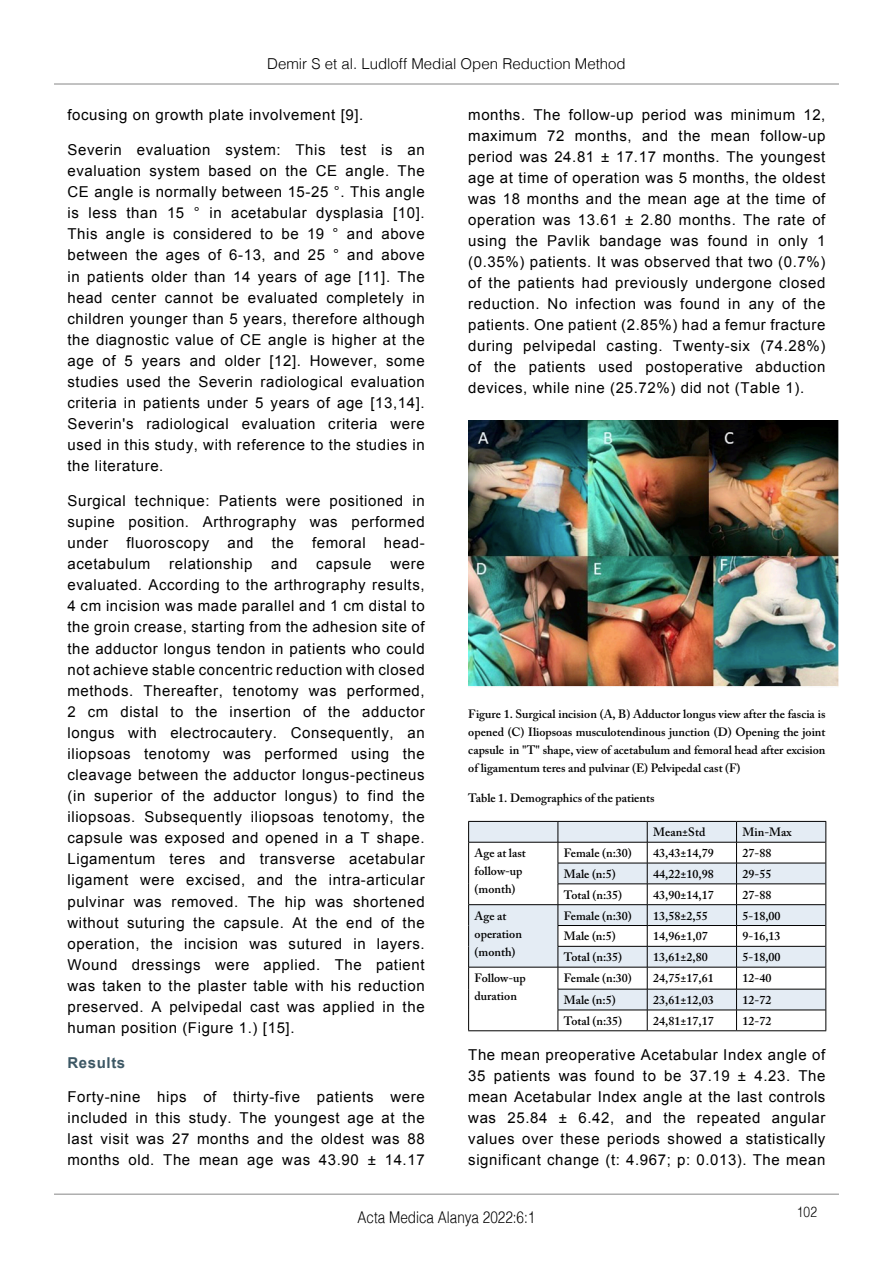
<style>
.page{position:relative;width:893px;height:1263px;background:#fff}
.page>*{position:absolute;margin:0;border:0;box-sizing:border-box;transform-origin:0 0}
.t1{font:300 16.2px "Helv";color:#000;scale:.83 1}
.Ana_Metin_Al__ActaMe{font:15px/21.1px "Arial";letter-spacing:.04em;color:#000;text-align:justify}
.t2{font:300 15px "Helvetica";color:#000}
.Ana_Metin_Al__ActaMe-2{font:700 15px "Arial";letter-spacing:.04em;color:#3c5764}
.t3{font:300 14.4px "Helv";color:#000;scale:.83 1}
.Tablo{font:600 12px/18px "Adobe Caslon Pro";color:#000}
.Ana_Metin_Al__ActaMe-3{font:600 12px "Adobe Caslon Pro";color:#000}
</style>
<div class="page">
<hr style="left:54px;top:84px;width:785px;height:1px;background:#000">
<hr style="left:54px;top:1194px;width:785px;height:1px;background:#000">
<img style="left:468px;top:420px;width:371px;height:267px">
<svg style="left:469px;top:822px;width:356px;height:188px;fill:#e4ecf4"></svg>
<hr style="left:468px;top:821px;width:90px;height:1px;background:#000">
<hr style="left:558px;top:821px;width:89px;height:1px;background:#000">
<hr style="left:647px;top:821px;width:89px;height:1px;background:#000">
<hr style="left:736px;top:821px;width:90px;height:1px;background:#000">
<svg style="left:468px;top:822px;width:1px;height:208px"></svg>
<svg style="left:825px;top:822px;width:1px;height:208px"></svg>
<hr style="left:468px;top:1030px;width:90px;height:1px;background:#000">
<hr style="left:558px;top:1030px;width:89px;height:1px;background:#000">
<hr style="left:647px;top:1030px;width:89px;height:1px;background:#000">
<hr style="left:736px;top:1030px;width:90px;height:1px;background:#000">
<hr style="left:469px;top:842px;width:89px;height:1px;background:#000">
<hr style="left:558px;top:842px;width:89px;height:1px;background:#000">
<hr style="left:647px;top:842px;width:89px;height:1px;background:#000">
<hr style="left:736px;top:842px;width:89px;height:1px;background:#000">
<hr style="left:558px;top:863px;width:89px;height:1px;background:#000">
<hr style="left:647px;top:863px;width:89px;height:1px;background:#000">
<hr style="left:736px;top:863px;width:89px;height:1px;background:#000">
<hr style="left:558px;top:884px;width:89px;height:1px;background:#000">
<hr style="left:647px;top:884px;width:89px;height:1px;background:#000">
<hr style="left:736px;top:884px;width:89px;height:1px;background:#000">
<hr style="left:469px;top:904px;width:89px;height:1px;background:#000">
<hr style="left:558px;top:904px;width:89px;height:1px;background:#000">
<hr style="left:647px;top:904px;width:89px;height:1px;background:#000">
<hr style="left:736px;top:904px;width:89px;height:1px;background:#000">
<hr style="left:558px;top:925px;width:89px;height:1px;background:#000">
<hr style="left:647px;top:925px;width:89px;height:1px;background:#000">
<hr style="left:736px;top:925px;width:89px;height:1px;background:#000">
<hr style="left:558px;top:946px;width:89px;height:1px;background:#000">
<hr style="left:647px;top:946px;width:89px;height:1px;background:#000">
<hr style="left:736px;top:946px;width:89px;height:1px;background:#000">
<hr style="left:469px;top:967px;width:89px;height:1px;background:#000">
<hr style="left:558px;top:967px;width:89px;height:1px;background:#000">
<hr style="left:647px;top:967px;width:89px;height:1px;background:#000">
<hr style="left:736px;top:967px;width:89px;height:1px;background:#000">
<hr style="left:558px;top:989px;width:89px;height:1px;background:#000">
<hr style="left:647px;top:989px;width:89px;height:1px;background:#000">
<hr style="left:736px;top:989px;width:89px;height:1px;background:#000">
<hr style="left:558px;top:1010px;width:89px;height:1px;background:#000">
<svg style="left:558px;top:822px;width:1px;height:208px"></svg>
<hr style="left:647px;top:1010px;width:89px;height:1px;background:#000">
<svg style="left:647px;top:822px;width:1px;height:208px"></svg>
<hr style="left:736px;top:1010px;width:89px;height:1px;background:#000">
<svg style="left:736px;top:822px;width:1px;height:208px"></svg>
<p class="t2" style="left:267px;top:51px;width:360px">Demir S et al. Ludloff Medial Open Reduction Method</p>
<p class="Ana_Metin_Al__ActaMe" style="left:68px;top:105px;width:297px">focusing on growth plate involvement [9].</p>
<p class="Ana_Metin_Al__ActaMe" style="left:68px;top:139px;width:359px">Severin evaluation system: This test is an evaluation system based on the CE angle. The CE angle is normally between 15-25 °. This angle is less than 15 ° in acetabular dysplasia [10].<br>This angle is considered to be 19 ° and above between the ages of 6-13, and 25 ° and above in patients older than 14 years of age [11]. The head center cannot be evaluated completely in children younger than 5 years, therefore although the diagnostic value of CE angle is higher at the age of 5 years and older [12]. However, some studies used the Severin radiological evaluation criteria in patients under 5 years of age [13,14].<br>Severin's radiological evaluation criteria were used in this study, with reference to the studies in the literature.</p>
<p class="Ana_Metin_Al__ActaMe" style="left:68px;top:490px;width:359px">Surgical technique: Patients were positioned in supine position. Arthrography was performed under fluoroscopy and the femoral head&shy;acetabulum</p>
<p class="Ana_Metin_Al__ActaMe" style="left:468px;top:105px;width:359px">months. The follow-up period was minimum 12, maximum 72 months, and the mean follow-up period was 24.81 ± 17.17 months. The youngest age at time of operation was 5 months, the oldest was 18 months and the mean age at the time of operation was 13.61 ± 2.80 months. The rate of using the Pavlik bandage was found in only 1 (0.35%) patients. It was observed that two (0.7%) of the patients had previously undergone closed reduction. No infection was found in any of the patients. One patient (2.85%) had a femur fracture during pelvipedal casting. Twenty-six (74.28%) of the patients used postoperative abduction devices, while nine (25.72%) did not (Table 1).</p>
<p class="Ana_Metin_Al__ActaMe" style="left:169px;top:553px;width:85px">relationship</p>
<p class="Ana_Metin_Al__ActaMe" style="left:271px;top:553px;width:28px">and</p>
<p class="Ana_Metin_Al__ActaMe" style="left:316px;top:553px;width:57px">capsule</p>
<p class="Ana_Metin_Al__ActaMe" style="left:68px;top:553px;width:359px;text-indent:323px">were evaluated. According to the arthrography results, 4 cm incision was made parallel and 1 cm distal to the groin crease, starting from the adhesion site of the adductor longus tendon in patients who could not achieve stable concentric reduction with closed methods. Thereafter, tenotomy was performed, 2 cm distal to the insertion of the adductor longus with electrocautery. Consequently, an iliopsoas tenotomy was performed using the cleavage between the adductor longus-pectineus (in superior of the adductor longus) to find the iliopsoas. Subsequently iliopsoas tenotomy, the capsule was exposed and opened in a T shape.<br>Ligamentum teres and transverse acetabular ligament were excised, and the intra-articular pulvinar was removed. The hip was shortened without suturing the capsule. At the end of the operation, the incision was sutured in layers.<br>Wound dressings were applied. The patient was taken to the plaster table with his reduction preserved. A pelvipedal cast was applied in the human position (Figure 1.) [15].</p>
<p class="Ana_Metin_Al__ActaMe-2" style="left:68px;top:1052px;width:59px">Results</p>
<p class="Ana_Metin_Al__ActaMe" style="left:68px;top:1086px;width:359px">Forty-nine hips of thirty-five patients were included in this study. The youngest age at the last visit was 27 months and the oldest was 88 months old. The mean age was 43.90 ± 14.17</p>
<p class="Tablo" style="left:468px;top:704px;width:359px;text-align:justify">Figure 1. Surgical incision (A, B) Adductor longus view after the fascia is opened (C) Iliopsoas musculotendinous junction (D) Opening the joint capsule in "T" shape, view of acetabulum and femoral head after excision of ligamentum teres and pulvinar (E) Pelvipedal cast (F)</p>
<p class="Ana_Metin_Al__ActaMe-3" style="left:468px;top:790px;width:188px">Table 1. Demographics of the patients</p>
<p class="Tablo" style="left:653px;top:823px;width:54px">Mean±Std</p>
<p class="Tablo" style="left:742px;top:823px;width:51px">Min-Max</p>
<p class="Tablo" style="left:475px;top:844px;width:53px">Age at last follow-up (month)</p>
<p class="Tablo" style="left:564px;top:844px;width:69px">Female (n:30)</p>
<p class="Tablo" style="left:653px;top:844px;width:62px">43,43±14,79</p>
<p class="Tablo" style="left:742px;top:844px;width:30px">27-88</p>
<p class="Tablo" style="left:564px;top:865px;width:53px">Male (n:5)</p>
<p class="Tablo" style="left:653px;top:865px;width:62px">44,22±10,98</p>
<p class="Tablo" style="left:742px;top:865px;width:30px">29-55</p>
<p class="Tablo" style="left:564px;top:885px;width:60px">Total (n:35)</p>
<p class="Tablo" style="left:653px;top:885px;width:62px">43,90±14,17</p>
<p class="Tablo" style="left:742px;top:885px;width:30px">27-88</p>
<p class="Tablo" style="left:475px;top:906px;width:49px">Age at operation (month)</p>
<p class="Tablo" style="left:564px;top:906px;width:69px">Female (n:30)</p>
<p class="Tablo" style="left:653px;top:906px;width:56px">13,58±2,55</p>
<p class="Tablo" style="left:742px;top:906px;width:40px">5-18,00</p>
<p class="Tablo" style="left:564px;top:927px;width:53px">Male (n:5)</p>
<p class="Tablo" style="left:653px;top:927px;width:56px">14,96±1,07</p>
<p class="Tablo" style="left:742px;top:927px;width:40px">9-16,13</p>
<p class="Tablo" style="left:564px;top:948px;width:60px">Total (n:35)</p>
<p class="Tablo" style="left:653px;top:948px;width:56px">13,61±2,80</p>
<p class="Tablo" style="left:742px;top:948px;width:40px">5-18,00</p>
<p class="Tablo" style="left:475px;top:969px;width:53px">Follow-up duration</p>
<p class="Tablo" style="left:564px;top:969px;width:69px">Female (n:30)</p>
<p class="Tablo" style="left:653px;top:969px;width:62px">24,75±17,61</p>
<p class="Tablo" style="left:742px;top:969px;width:30px">12-40</p>
<p class="Tablo" style="left:564px;top:991px;width:53px">Male (n:5)</p>
<p class="Tablo" style="left:653px;top:991px;width:62px">23,61±12,03</p>
<p class="Tablo" style="left:742px;top:991px;width:30px">12-72</p>
<p class="Tablo" style="left:564px;top:1012px;width:60px">Total (n:35)</p>
<p class="Tablo" style="left:653px;top:1012px;width:62px">24,81±17,17</p>
<p class="Tablo" style="left:742px;top:1012px;width:30px">12-72</p>
<p class="Ana_Metin_Al__ActaMe" style="left:468px;top:1044px;width:359px">The mean preoperative Acetabular Index angle of 35 patients was found to be 37.19 ± 4.23. The mean Acetabular Index angle at the last controls was 25.84 ± 6.42, and the repeated angular values over these periods showed a statistically significant change (t: 4.967; p: 0.013). The mean</p>
<p class="t1" style="left:358px;top:1207px;width:216px">Acta Medica Alanya 2022:6:1</p>
<p class="t3" style="left:797px;top:1203px;width:26px">102</p>
</div>
